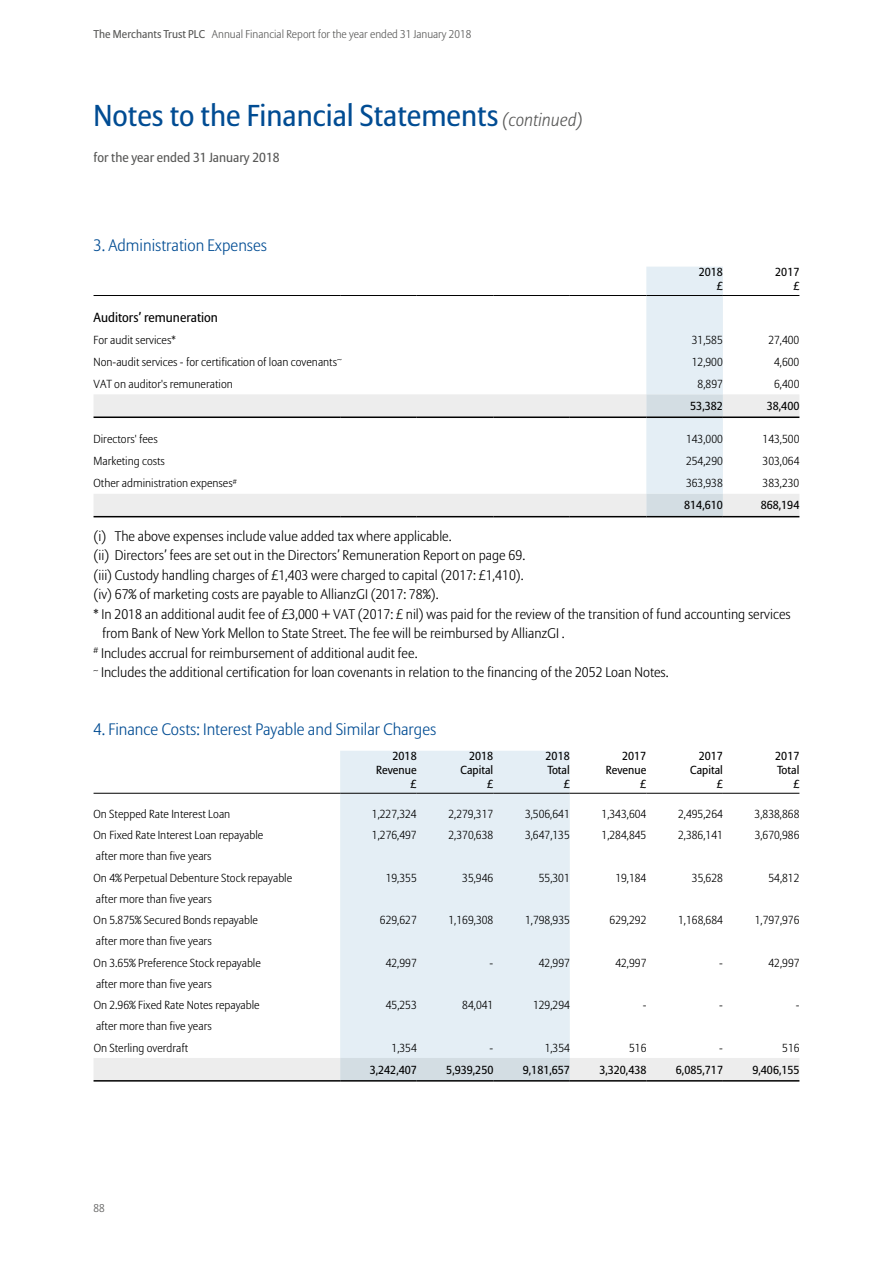
<style>
.page{position:relative;width:893px;height:1263px;background:#fff}
.page>*{position:absolute;margin:0;border:0;box-sizing:border-box;transform-origin:0 0}
.t1{font:30px "Allianz Sans";color:#004c93}
.t2{font:300 16.5px "Allianz Sans";color:#004c93}
.t3{font:300 13.8px "Allianz Sans";color:#000}
.t4{font:13.2px "Allianz Sans";color:#575756}
.t5{font:13.2px "Allianz Sans";color:#000}
.t6{font:300 11.7px/21.3px "Allianz Sans";color:#000}
.t7{font:11.7px/14px "Allianz Sans";color:#000;text-align:right}
.t8{font:300 11.25px "Allianz Sans";color:#575756}
.s1{font-weight:400}
.s2{font-weight:300;font-style:italic;font-size:18px;color:#575756}
</style>
<div class="page">
<svg style="left:94px;top:394px;width:705px;height:122px"></svg>
<svg style="left:646px;top:267px;width:77px;height:249px;background:#e1ebf1"></svg>
<hr style="left:94px;top:295px;width:246px;height:1px;background:#000">
<hr style="left:340px;top:295px;width:77px;height:1px;background:#000">
<hr style="left:417px;top:295px;width:76px;height:1px;background:#000">
<hr style="left:493px;top:295px;width:77px;height:1px;background:#000">
<hr style="left:570px;top:295px;width:76px;height:1px;background:#000">
<hr style="left:646px;top:295px;width:77px;height:1px;background:#000">
<hr style="left:723px;top:295px;width:76px;height:1px;background:#000">
<hr style="left:94px;top:416px;width:246px;height:2px;background:#000">
<hr style="left:340px;top:416px;width:77px;height:2px;background:#000">
<hr style="left:417px;top:416px;width:76px;height:2px;background:#000">
<hr style="left:493px;top:416px;width:77px;height:2px;background:#000">
<hr style="left:570px;top:416px;width:76px;height:2px;background:#000">
<hr style="left:646px;top:416px;width:77px;height:2px;background:#000">
<hr style="left:723px;top:416px;width:76px;height:2px;background:#000">
<hr style="left:94px;top:516px;width:246px;height:1px;background:#000">
<hr style="left:340px;top:516px;width:77px;height:1px;background:#000">
<hr style="left:417px;top:516px;width:76px;height:1px;background:#000">
<hr style="left:493px;top:516px;width:77px;height:1px;background:#000">
<hr style="left:570px;top:516px;width:76px;height:1px;background:#000">
<hr style="left:646px;top:516px;width:77px;height:1px;background:#000">
<hr style="left:723px;top:516px;width:76px;height:1px;background:#000">
<div style="left:340px;top:751px;width:230px;height:307px;background:#e4eef5"></div>
<svg style="left:94px;top:1058px;width:705px;height:22px;background:#e4e7e9"></svg>
<hr style="left:94px;top:793px;width:246px;height:1px;background:#000">
<hr style="left:340px;top:793px;width:77px;height:1px;background:#000">
<hr style="left:417px;top:793px;width:76px;height:1px;background:#000">
<hr style="left:493px;top:793px;width:77px;height:1px;background:#000">
<hr style="left:570px;top:793px;width:76px;height:1px;background:#000">
<hr style="left:646px;top:793px;width:77px;height:1px;background:#000">
<hr style="left:723px;top:793px;width:76px;height:1px;background:#000">
<hr style="left:94px;top:1080px;width:246px;height:1px;background:#000">
<hr style="left:340px;top:1080px;width:77px;height:1px;background:#000">
<hr style="left:417px;top:1080px;width:76px;height:1px;background:#000">
<hr style="left:493px;top:1080px;width:77px;height:1px;background:#000">
<hr style="left:570px;top:1080px;width:76px;height:1px;background:#000">
<hr style="left:646px;top:1080px;width:77px;height:1px;background:#000">
<hr style="left:723px;top:1080px;width:76px;height:1px;background:#000">
<p class="t8" style="left:94px;top:28px;width:379px"><span class="s1">The Merchants Trust PLC</span> Annual Financial Report for the year ended 31 January 2018</p>
<h1 class="t1" style="left:94px;top:98px;width:491px">Notes to the Financial Statements <span class="s2">(continued)</span></h1>
<p class="t4" style="left:94px;top:149px;width:188px">for the year ended 31 January 2018</p>
<h2 class="t2" style="left:94px;top:235px;width:175px">3. Administration Expenses</h2>
<p class="t7" style="left:699px;top:266px;width:26px">2018 £</p>
<p class="t7" style="left:775px;top:266px;width:26px">2017 £</p>
<p class="t5" style="left:94px;top:309px;width:126px">Auditors’ remuneration</p>
<p class="t6" style="left:94px;top:330px;width:84px">For audit services*</p>
<p class="t6" style="left:692px;top:330px;width:33px">31,585</p>
<p class="t6" style="left:768px;top:330px;width:33px">27,400</p>
<p class="t6" style="left:94px;top:352px;width:250px">Non-audit services - for certification of loan covenants<sup>~</sup></p>
<p class="t6" style="left:692px;top:352px;width:33px">12,900</p>
<p class="t6" style="left:774px;top:352px;width:27px">4,600</p>
<p class="t6" style="left:94px;top:374px;width:141px">VAT on auditor's remuneration</p>
<p class="t6" style="left:698px;top:374px;width:27px">8,897</p>
<p class="t6" style="left:774px;top:374px;width:27px">6,400</p>
<p class="t7" style="left:690px;top:399px;width:34px">53,382</p>
<p class="t7" style="left:767px;top:399px;width:34px">38,400</p>
<p class="t6" style="left:94px;top:429px;width:66px">Directors' fees</p>
<p class="t6" style="left:686px;top:429px;width:38px">143,000</p>
<p class="t6" style="left:763px;top:429px;width:38px">143,500</p>
<p class="t6" style="left:94px;top:451px;width:73px">Marketing costs</p>
<p class="t6" style="left:686px;top:451px;width:38px">254,290</p>
<p class="t6" style="left:763px;top:451px;width:38px">303,064</p>
<p class="t6" style="left:94px;top:473px;width:145px">Other administration expenses<sup>#</sup></p>
<p class="t6" style="left:686px;top:473px;width:38px">363,938</p>
<p class="t6" style="left:762px;top:473px;width:38px">383,230</p>
<p class="t7" style="left:684px;top:499px;width:40px">814,610</p>
<p class="t7" style="left:761px;top:499px;width:40px">868,194</p>
<p class="t3" style="left:94px;top:528px;width:360px">(i) The above expenses include value added tax where applicable.</p>
<p class="t3" style="left:94px;top:547px;width:433px">(ii) Directors’ fees are set out in the Directors’ Remuneration Report on page 69.</p>
<p class="t3" style="left:94px;top:567px;width:432px">(iii) Custody handling charges of £1,403 were charged to capital (2017: £1,410).</p>
<p class="t3" style="left:94px;top:586px;width:346px">(iv) 67% of marketing costs are payable to AllianzGI (2017: 78%).</p>
<p class="t3" style="left:94px;top:606px;width:699px">* In 2018 an additional audit fee of £3,000 + VAT (2017: £ nil) was paid for the review of the transition of fund accounting services</p>
<p class="t3" style="left:102px;top:625px;width:464px">from Bank of New York Mellon to State Street. The fee will be reimbursed by AllianzGI .</p>
<p class="t3" style="left:94px;top:645px;width:325px"><sup>#</sup> Includes accrual for reimbursement of additional audit fee.</p>
<p class="t3" style="left:94px;top:664px;width:577px"><sup>~</sup> Includes the additional certification for loan covenants in relation to the financing of the 2052 Loan Notes.</p>
<h2 class="t2" style="left:94px;top:719px;width:344px">4. Finance Costs: Interest Payable and Similar Charges</h2>
<p class="t7" style="left:376px;top:749px;width:42px">2018<br>Revenue £</p>
<p class="t7" style="left:461px;top:749px;width:34px">2018<br>Capital £</p>
<p class="t7" style="left:546px;top:749px;width:26px">2018<br>Total £</p>
<p class="t7" style="left:606px;top:749px;width:42px">2017<br>Revenue £</p>
<p class="t7" style="left:690px;top:749px;width:34px">2017<br>Capital £</p>
<p class="t7" style="left:775px;top:749px;width:26px">2017<br>Total £</p>
<p class="t6" style="left:94px;top:803px;width:138px">On Stepped Rate Interest Loan</p>
<p class="t6" style="left:372px;top:803px;width:46px">1,227,324</p>
<p class="t6" style="left:448px;top:803px;width:46px">2,279,317</p>
<p class="t6" style="left:525px;top:803px;width:46px">3,506,641</p>
<p class="t6" style="left:602px;top:803px;width:46px">1,343,604</p>
<p class="t6" style="left:678px;top:803px;width:46px">2,495,264</p>
<p class="t6" style="left:755px;top:803px;width:46px">3,838,868</p>
<p class="t6" style="left:94px;top:825px;width:171px">On Fixed Rate Interest Loan repayable</p>
<p class="t6" style="left:372px;top:825px;width:46px">1,276,497</p>
<p class="t6" style="left:448px;top:825px;width:46px">2,370,638</p>
<p class="t6" style="left:525px;top:825px;width:46px">3,647,135</p>
<p class="t6" style="left:602px;top:825px;width:46px">1,284,845</p>
<p class="t6" style="left:678px;top:825px;width:46px">2,386,141</p>
<p class="t6" style="left:755px;top:825px;width:46px">3,670,986</p>
<p class="t6" style="left:94px;top:846px;width:200px">after more than five years<br>On 4% Perpetual Debenture Stock repayable</p>
<p class="t6" style="left:386px;top:867px;width:33px">19,355</p>
<p class="t6" style="left:462px;top:867px;width:33px">35,946</p>
<p class="t6" style="left:539px;top:867px;width:33px">55,301</p>
<p class="t6" style="left:615px;top:867px;width:33px">19,184</p>
<p class="t6" style="left:692px;top:867px;width:33px">35,628</p>
<p class="t6" style="left:768px;top:867px;width:33px">54,812</p>
<p class="t6" style="left:94px;top:889px;width:166px">after more than five years<br>On 5.875% Secured Bonds repayable</p>
<p class="t6" style="left:94px;top:931px;width:169px">after more than five years<br>On 3.65% Preference Stock repayable</p>
<p class="t6" style="left:94px;top:974px;width:167px">after more than five years<br>On 2.96% Fixed Rate Notes repayable</p>
<p class="t6" style="left:94px;top:1016px;width:120px">after more than five years<br>On Sterling overdraft</p>
<p class="t8" style="left:94px;top:1201px;width:13px">88</p>
<p class="t6" style="left:380px;top:910px;width:38px">629,627</p>
<p class="t6" style="left:448px;top:910px;width:46px">1,169,308</p>
<p class="t6" style="left:525px;top:910px;width:46px">1,798,935</p>
<p class="t6" style="left:610px;top:910px;width:38px">629,292</p>
<p class="t6" style="left:678px;top:910px;width:46px">1,168,684</p>
<p class="t6" style="left:755px;top:910px;width:46px">1,797,976</p>
<p class="t6" style="left:386px;top:952px;width:33px">42,997</p>
<p class="t6" style="left:490px;top:952px;width:5px">-</p>
<p class="t6" style="left:539px;top:952px;width:33px">42,997</p>
<p class="t6" style="left:615px;top:952px;width:33px">42,997</p>
<p class="t6" style="left:719px;top:952px;width:5px">-</p>
<p class="t6" style="left:768px;top:952px;width:33px">42,997</p>
<p class="t6" style="left:386px;top:995px;width:33px">45,253</p>
<p class="t6" style="left:462px;top:995px;width:33px">84,041</p>
<p class="t6" style="left:533px;top:995px;width:38px">129,294</p>
<p class="t6" style="left:643px;top:995px;width:5px">-</p>
<p class="t6" style="left:719px;top:995px;width:5px">-</p>
<p class="t6" style="left:796px;top:995px;width:5px">-</p>
<p class="t6" style="left:392px;top:1037px;width:27px">1,354</p>
<p class="t6" style="left:490px;top:1037px;width:5px">-</p>
<p class="t6" style="left:545px;top:1037px;width:27px">1,354</p>
<p class="t6" style="left:629px;top:1037px;width:19px">516</p>
<p class="t6" style="left:719px;top:1037px;width:5px">-</p>
<p class="t6" style="left:782px;top:1037px;width:19px">516</p>
<p class="t7" style="left:370px;top:1063px;width:49px">3,242,407</p>
<p class="t7" style="left:446px;top:1063px;width:49px">5,939,250</p>
<p class="t7" style="left:523px;top:1063px;width:49px">9,181,657</p>
<p class="t7" style="left:599px;top:1063px;width:49px">3,320,438</p>
<p class="t7" style="left:676px;top:1063px;width:49px">6,085,717</p>
<p class="t7" style="left:752px;top:1063px;width:49px">9,406,155</p>
</div>
